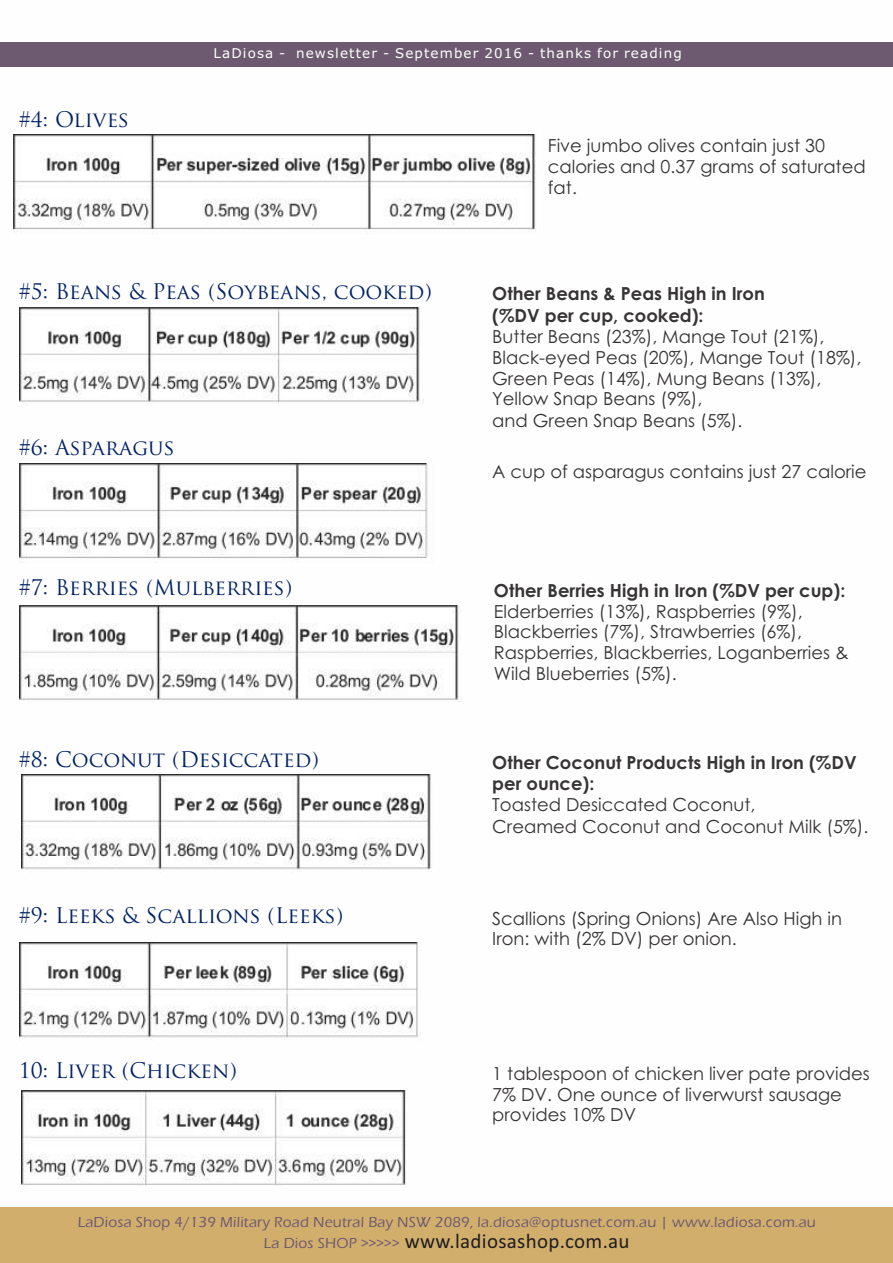
<style>
.page{position:relative;width:893px;height:1263px;background:#fff}
.page>*{position:absolute;margin:0;border:0;box-sizing:border-box;transform-origin:0 0}
.t1{font:21px "Trajan Pro";color:#012267}
.t2{font:21px "Calibri";letter-spacing:.015em;color:#201e1e}
.t3{font:18px/20.9px "Century Gothic";color:#373435}
.t4{font:700 18px/21.1px "Century Gothic";color:#373435}
.t5{font:500 15px "Eras ITC";letter-spacing:.015em;color:#6d5a70}
.t6{font:13.5px "Verdana";letter-spacing:.085em;color:#fefefe}
.s1{font-family:"Eras ITC";font-weight:500;font-size:15px;color:#6d5a70}
</style>
<div class="page">
<div style="left:0;top:1207px;width:893px;height:56px;background:#d2ae6d"></div>
<div style="left:0;top:43px;width:893px;height:24px;background:#6d5a70"></div>
<img style="left:14px;top:135px;width:522px;height:100px">
<img style="left:20px;top:308px;width:400px;height:97px">
<img style="left:20px;top:463px;width:408px;height:97px">
<img style="left:20px;top:605px;width:441px;height:97px">
<img style="left:21px;top:774px;width:411px;height:98px">
<img style="left:20px;top:942px;width:398px;height:97px">
<img style="left:21px;top:1090px;width:384px;height:96px">
<p class="t1" style="left:19px;top:111px;width:112px">#4: Olives</p>
<p class="t6" style="left:213px;top:48px;width:470px">LaDiosa - newsletter - September 2016 - thanks for reading</p>
<p class="t3" style="left:548px;top:137px;width:319px">Five jumbo olives contain just 30 calories and 0.37 grams of saturated fat.</p>
<p class="t1" style="left:19px;top:283px;width:415px">#5: Beans &amp; Peas (Soybeans, cooked)</p>
<p class="t4" style="left:492px;top:285px;width:274px">Other Beans &amp; Peas High in Iron (%DV per cup, cooked):</p>
<p class="t3" style="left:492px;top:328px;width:371px">Butter Beans (23%), Mange Tout (21%),<br>Black-eyed Peas (20%), Mange Tout (18%),<br>Green Peas (14%), Mung Beans (13%),<br>Yellow Snap Beans (9%),<br>and Green Snap Beans (5%).</p>
<p class="t1" style="left:19px;top:439px;width:157px">#6: Asparagus</p>
<p class="t3" style="left:492px;top:463px;width:376px">A cup of asparagus contains just 27 calorie</p>
<p class="t1" style="left:19px;top:579px;width:275px">#7: Berries (Mulberries)</p>
<p class="t4" style="left:494px;top:581px;width:353px">Other Berries High in Iron (%DV per cup):</p>
<p class="t3" style="left:494px;top:602px;width:356px">Elderberries (13%), Raspberries (9%), Blackberries (7%), Strawberries (6%), Raspberries, Blackberries, Loganberries &amp; Wild Blueberries (5%).</p>
<p class="t1" style="left:19px;top:751px;width:302px">#8: Coconut (Desiccated)</p>
<p class="t4" style="left:492px;top:753px;width:366px">Other Coconut Products High in Iron (%DV per ounce):</p>
<p class="t3" style="left:492px;top:795px;width:378px;line-height:21.5px">Toasted Desiccated Coconut,<br>Creamed Coconut and Coconut Milk (5%).</p>
<p class="t1" style="left:19px;top:907px;width:326px">#9: Leeks &amp; Scallions (Leeks)</p>
<p class="t3" style="left:492px;top:909px;width:351px">Scallions (Spring Onions) Are Also High in<br>Iron: with (2% DV) per onion.</p>
<p class="t1" style="left:19px;top:1063px;width:220px">10: Liver (Chicken)</p>
<p class="t3" style="left:492px;top:1064px;width:379px">1 tablespoon of chicken liver pate provides<br>7% DV. One ounce of liverwurst sausage provides 10% DV</p>
<p class="t5" style="left:78px;top:1216px;width:740px">LaDiosa Shop 4/139 Military Road Neutral Bay NSW 2089, la.diosa@optusnet.com.au | www.ladiosa.com.au</p>
<p class="t2" style="left:264px;top:1232px;width:367px"><span class="s1">La Dios SHOP &gt;&gt;&gt;&gt;&gt;</span> www.ladiosashop.com.au</p>
</div>
